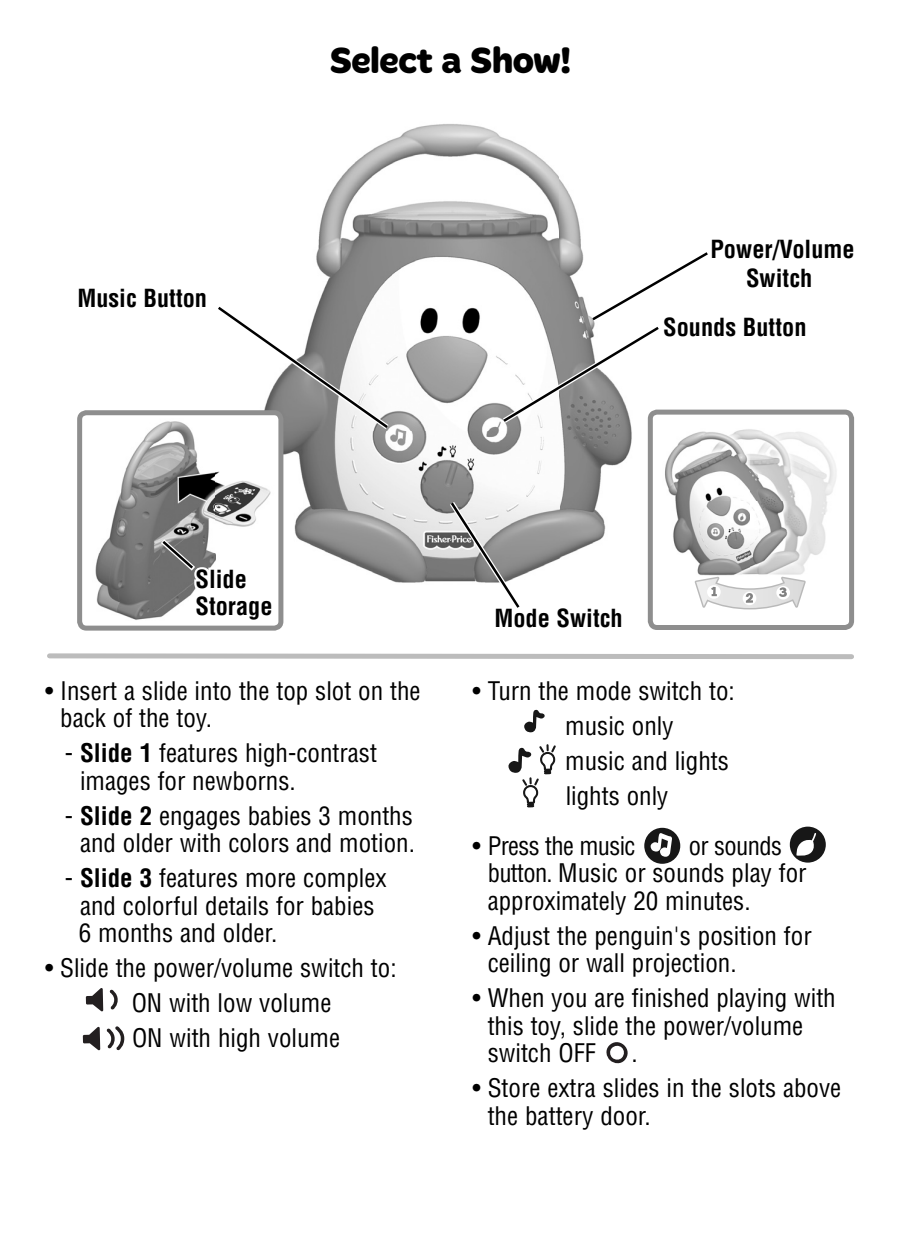
<style>
.page{position:relative;width:900px;height:1260px;background:#fff}
.page>*{position:absolute;margin:0;border:0;box-sizing:border-box;transform-origin:0 0}
.t1{font:700 37.5px "Merge";letter-spacing:-.015em;color:#000}
.t2{font:condensed 25px/27.5px "Helvetica LT Std";color:#000}
.t3{font:condensed 25px "Helvetica LT Std";letter-spacing:-.025em;color:#000}
.t4{font:700 condensed 24.25px/29.2px "Helvetica LT Std";color:#000;text-align:center}
.s1{color:#fff}
.s2{font-weight:700}
</style>
<div class="page">
<img style="left:283px;top:124px;width:349px;height:464px">
<svg style="left:110px;top:990px;width:8px;height:20px"></svg>
<svg style="left:86px;top:988px;width:17px;height:23px"></svg>
<svg style="left:107px;top:1026px;width:17px;height:24px"></svg>
<svg style="left:83px;top:1027px;width:17px;height:23px"></svg>
<img style="left:665px;top:429px;width:172px;height:147px">
<svg style="left:695px;top:577px;width:111px;height:32px"></svg>
<div style="left:648px;top:410px;width:206px;height:220px;border:5px solid #8e8e8e;border-radius:7px"></div>
<svg style="left:445px;top:496px;width:81px;height:112px"></svg>
<svg style="left:497px;top:236px;width:236px;height:192px"></svg>
<svg style="left:218px;top:298px;width:176px;height:136px"></svg>
<svg style="left:47px;top:653px;width:807px;height:7px"></svg>
<svg style="left:524px;top:710px;width:21px;height:23px"></svg>
<svg style="left:508px;top:744px;width:48px;height:63px"></svg>
<svg style="left:644px;top:828px;width:36px;height:36px"></svg>
<svg style="left:790px;top:827px;width:36px;height:36px"></svg>
<svg style="left:606px;top:1042px;width:22px;height:22px"></svg>
<div style="left:80px;top:413px;width:201px;height:215px;background:#fff;border-radius:7px"></div>
<img style="left:95px;top:421px;width:176px;height:199px">
<div style="left:77px;top:410px;width:206px;height:221px;border:5px solid #8e8e8e;border-radius:7px"></div>
<svg style="left:155px;top:534px;width:46px;height:42px"></svg>
<p class="t4" style="left:77px;top:286px;width:131px">Music Button</p>
<h1 class="t1" style="left:330px;top:47px;width:243px">Select a Show!</h1>
<p class="t4" style="left:710px;top:236px;width:146px">Power/Volume<br>Switch</p>
<p class="t4" style="left:663px;top:314px;width:145px">Sounds Button</p>
<p class="t4" style="left:196px;top:568px;width:79px;line-height:26.8px;text-align:left"><span class="s1">S</span>lide<br><span class="s1">S</span>torage</p>
<p class="t4" style="left:494px;top:605px;width:130px">Mode Switch</p>
<p class="t2" style="left:60px;top:678px;width:362px;text-indent:-15px">• Insert a slide into the top slot on the back of the toy.</p>
<p class="t2" style="left:80px;top:741px;width:298px;text-indent:-15px">- <span class="s2">Slide 1</span> features high-contrast images for newborns.</p>
<p class="t2" style="left:65px;top:803px;width:352px;text-align:right">- <span class="s2">Slide 2</span> engages babies 3 months and older with colors and motion.</p>
<p class="t2" style="left:79px;top:866px;width:309px;text-indent:-14px">- <span class="s2">Slide 3</span> features more complex and colorful details for babies<br>6 months and older.</p>
<p class="t2" style="left:132px;top:952px;width:266px;line-height:35px;text-indent:-87px">• Slide the power/volume switch to:<br>ON with low volume<br>ON with high volume</p>
<p class="t2" style="left:565px;top:675px;width:171px;line-height:35px;text-indent:-93px">• Turn the mode switch to: music only music and lights lights only</p>
<p class="t3" style="left:472px;top:835px;width:164px">• Press the music</p>
<p class="t2" style="left:488px;top:833px;width:320px;text-indent:201px">or sounds button. Music or sounds play for approximately 20 minutes.</p>
<p class="t2" style="left:488px;top:923px;width:325px;text-indent:-15px">• Adjust the penguin's position for ceiling or wall projection.</p>
<p class="t2" style="left:488px;top:986px;width:350px;text-indent:-15px">• When you are finished playing with this toy, slide the power/volume switch OFF</p>
<p class="t2" style="left:632px;top:1041px;width:8px">.</p>
<p class="t2" style="left:488px;top:1076px;width:355px;text-indent:-15px">• Store extra slides in the slots above the battery door.</p>
</div>
